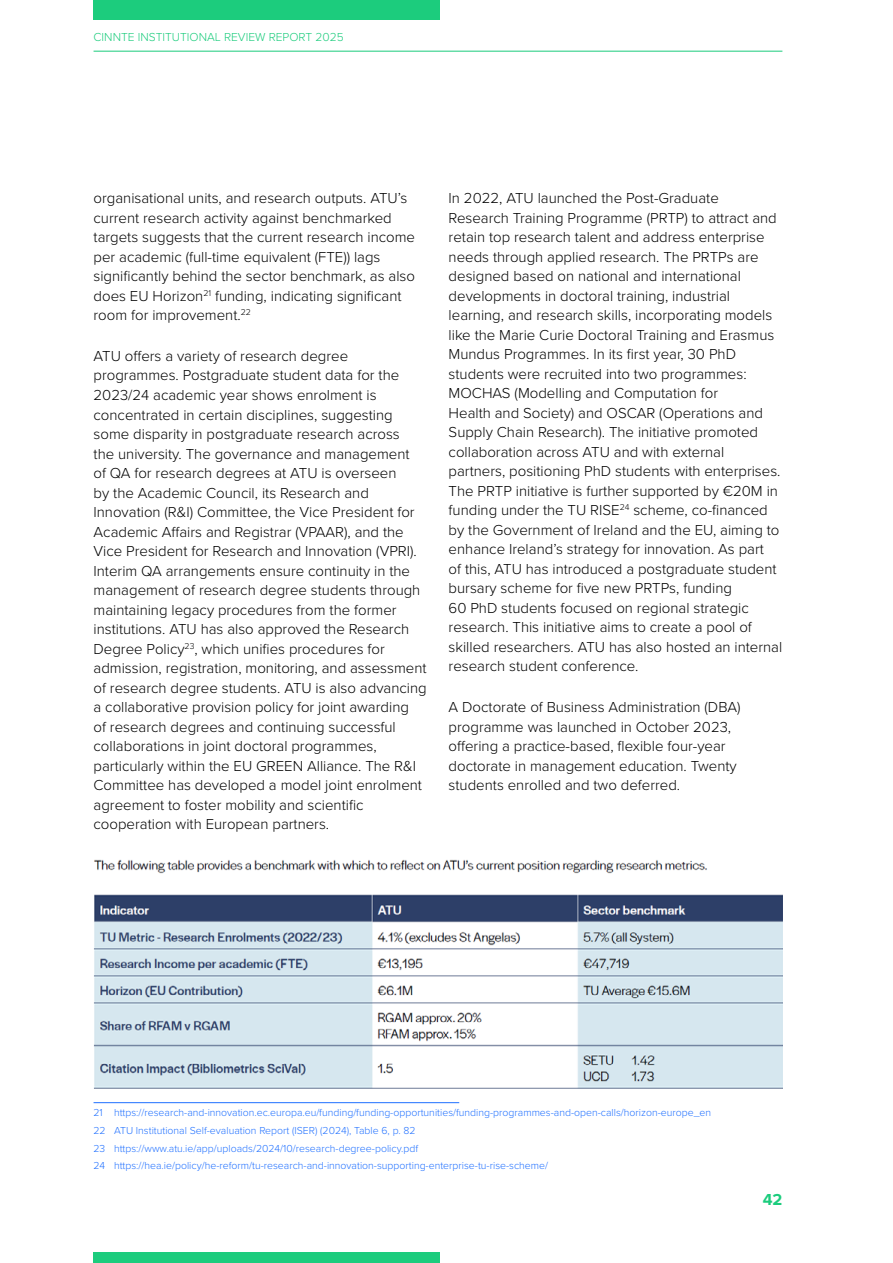
<style>
.page{position:relative;width:893px;height:1263px;background:#fff}
.page>*{position:absolute;margin:0;border:0;box-sizing:border-box;transform-origin:0 0}
.t1{font:700 16.5px "Proxima Nova";color:#1ccc7d}
.t2{font:300 15px/19.5px "Proxima Nova";color:#000}
.t3{font:300 12px "Proxima Nova";color:#1ccc7d}
.t4{font:300 10.5px/17.7px "Proxima Nova";color:#1f70ff}
</style>
<div class="page">
<div style="left:94px;top:0;width:346px;height:19px;background:#1ccc7d"></div>
<div style="left:94px;top:1252px;width:346px;height:11px;background:#1ccc7d"></div>
<hr style="left:94px;top:51px;width:688px;height:1px;background:#1ccc7d">
<hr style="left:94px;top:1102px;width:365px;height:1px;background:#1f70ff">
<img style="left:94px;top:859px;width:688px;height:230px">
<p class="t3" style="left:94px;top:28px;width:252px">CINNTE INSTITUTIONAL REVIEW REPORT 2025</p>
<p class="t2" style="left:94px;top:188px;width:323px">organisational units, and research outputs. ATU’s current research activity against benchmarked targets suggests that the current research income per academic (full-time equivalent (FTE)) lags significantly behind the sector benchmark, as also does EU Horizon<sup>21</sup> funding, indicating significant room for improvement.<sup>22</sup></p>
<p class="t2" style="left:94px;top:345px;width:335px">ATU offers a variety of research degree programmes. Postgraduate student data for the 2023/24 academic year shows enrolment is concentrated in certain disciplines, suggesting some disparity in postgraduate research across<br>the university. The governance and management<br>of QA for research degrees at ATU is overseen<br>by the Academic Council, its Research and Innovation (R&amp;I) Committee, the Vice President for Academic Affairs and Registrar (VPAAR), and the Vice President for Research and Innovation (VPRI).<br>Interim QA arrangements ensure continuity in the management of research degree students through maintaining legacy procedures from the former institutions. ATU has also approved the Research Degree Policy<sup>23</sup>, which unifies procedures for admission, registration, monitoring, and assessment of research degree students. ATU is also advancing a collaborative provision policy for joint awarding<br>of research degrees and continuing successful collaborations in joint doctoral programmes, particularly within the EU GREEN Alliance. The R&amp;I Committee has developed a model joint enrolment agreement to foster mobility and scientific cooperation with European partners.</p>
<p class="t2" style="left:449px;top:188px;width:335px">In 2022, ATU launched the Post-Graduate Research Training Programme (PRTP) to attract and retain top research talent and address enterprise needs through applied research. The PRTPs are designed based on national and international developments in doctoral training, industrial learning, and research skills, incorporating models like the Marie Curie Doctoral Training and Erasmus Mundus Programmes. In its first year, 30 PhD students were recruited into two programmes:<br>MOCHAS (Modelling and Computation for<br>Health and Society) and OSCAR (Operations and Supply Chain Research). The initiative promoted collaboration across ATU and with external partners, positioning PhD students with enterprises.<br>The PRTP initiative is further supported by €20M in funding under the TU RISE<sup>24</sup> scheme, co-financed by the Government of Ireland and the EU, aiming to enhance Ireland’s strategy for innovation. As part<br>of this, ATU has introduced a postgraduate student bursary scheme for five new PRTPs, funding<br>60 PhD students focused on regional strategic research. This initiative aims to create a pool of skilled researchers. ATU has also hosted an internal research student conference.</p>
<p class="t2" style="left:449px;top:696px;width:294px">A Doctorate of Business Administration (DBA) programme was launched in October 2023, offering a practice-based, flexible four-year doctorate in management education. Twenty students enrolled and two deferred.</p>
<p class="t4" style="left:94px;top:1103px;width:619px">21 https://research-and-innovation.ec.europa.eu/funding/funding-opportunities/funding-programmes-and-open-calls/horizon-europe_en 22 ATU Institutional Self-evaluation Report (ISER) (2024), Table 6, p. 82<br>23 https://www.atu.ie/app/uploads/2024/10/research-degree-policy.pdf<br>24 https://hea.ie/policy/he-reform/tu-research-and-innovation-supporting-enterprise-tu-rise-scheme/</p>
<p class="t1" style="left:763px;top:1189px;width:21px">42</p>
</div>
